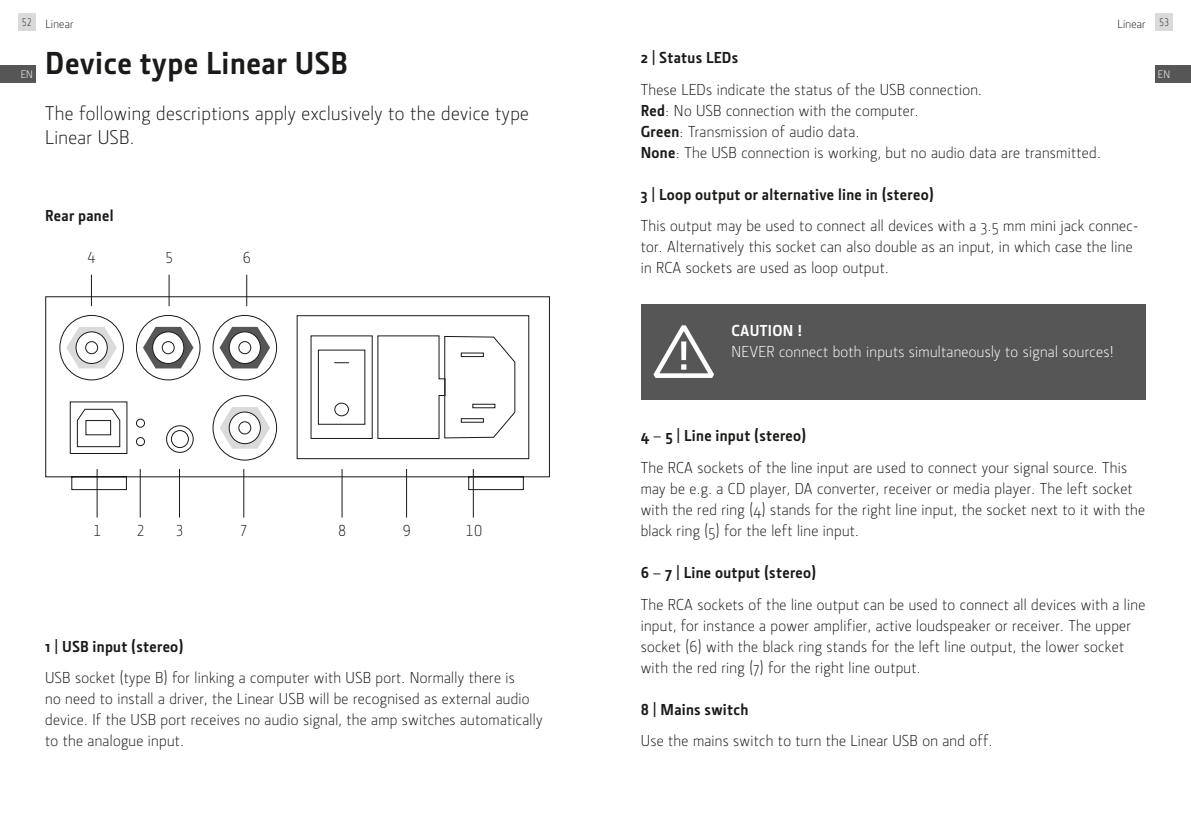
<style>
.page{position:relative;width:1191px;height:840px;background:#fff}
.page>*{position:absolute;margin:0;border:0;box-sizing:border-box;transform-origin:0 0}
.t1{font:700 32px "Section";letter-spacing:.02em;color:#1a1a18}
.t2{font:300 20px/24px "Section";letter-spacing:.02em;color:#1a1a18}
.t3{font:300 16px/21px "Section";letter-spacing:.02em;color:#1a1a18}
.t4{font:700 16px "Section";letter-spacing:.02em;color:#1a1a18}
.t5{font:300 16px "Section";letter-spacing:.02em;color:#fff}
.t6{font:16px "Section Light Caps";color:#1a1a18}
.t7{font:700 16px "Section";color:#fff}
.t8{font:300 12px "Section";letter-spacing:.02em;color:#1a1a18}
.t9{font:11px "Section Light Caps";color:#fff}
.s1{font-family:"Section Light Caps";font-weight:400;font-size:11px}
.s2{font-weight:700}
</style>
<div class="page">
<svg style="left:45px;top:295px;width:505px;height:195px"></svg>
<div style="left:59px;top:315px;width:65px;height:65px;border:1px solid #1a1a18;border-radius:50%"></div>
<svg style="left:66px;top:327px;width:51px;height:41px"></svg>
<div style="left:76px;top:331px;width:31px;height:32px;background:#fff;border-radius:50%"></div>
<div style="left:76px;top:331px;width:32px;height:33px;border:1px solid #1a1a18;border-radius:50%"></div>
<div style="left:85px;top:341px;width:13px;height:13px;border:1px solid #1a1a18;border-radius:50%"></div>
<div style="left:136px;top:315px;width:64px;height:65px;border:1px solid #1a1a18;border-radius:50%"></div>
<svg style="left:143px;top:327px;width:50px;height:41px"></svg>
<div style="left:153px;top:331px;width:31px;height:32px;background:#fff;border-radius:50%"></div>
<div style="left:152px;top:331px;width:32px;height:33px;border:1px solid #1a1a18;border-radius:50%"></div>
<div style="left:162px;top:341px;width:13px;height:13px;border:1px solid #1a1a18;border-radius:50%"></div>
<div style="left:212px;top:315px;width:65px;height:65px;border:1px solid #1a1a18;border-radius:50%"></div>
<svg style="left:219px;top:327px;width:51px;height:41px"></svg>
<div style="left:229px;top:331px;width:31px;height:32px;background:#fff;border-radius:50%"></div>
<div style="left:229px;top:331px;width:32px;height:33px;border:1px solid #1a1a18;border-radius:50%"></div>
<div style="left:238px;top:341px;width:13px;height:13px;border:1px solid #1a1a18;border-radius:50%"></div>
<div style="left:212px;top:395px;width:65px;height:65px;border:1px solid #1a1a18;border-radius:50%"></div>
<svg style="left:219px;top:407px;width:51px;height:41px"></svg>
<div style="left:229px;top:412px;width:31px;height:31px;background:#fff;border-radius:50%"></div>
<div style="left:229px;top:411px;width:32px;height:33px;border:1px solid #1a1a18;border-radius:50%"></div>
<div style="left:238px;top:421px;width:13px;height:13px;border:1px solid #1a1a18;border-radius:50%"></div>
<div style="left:297px;top:315px;width:232px;height:144px;border:1px solid #1a1a18"></div>
<svg style="left:377px;top:335px;width:139px;height:104px"></svg>
<div style="left:318px;top:349px;width:47px;height:75px;border:1px solid #1a1a18"></div>
<div style="left:334px;top:402px;width:15px;height:14px;border:1px solid #1a1a18;border-radius:50%"></div>
<svg style="left:334px;top:362px;width:15px;height:1px"></svg>
<div style="left:166px;top:425px;width:28px;height:27px;border:1px solid #1a1a18;border-radius:50%"></div>
<div style="left:171px;top:430px;width:18px;height:18px;border:1px solid #1a1a18;border-radius:50%"></div>
<div style="left:136px;top:418px;width:9px;height:9px;border:1px solid #1a1a18;border-radius:50%"></div>
<div style="left:136px;top:437px;width:9px;height:9px;border:1px solid #1a1a18;border-radius:50%"></div>
<svg style="left:76px;top:408px;width:45px;height:39px"></svg>
<div style="left:85px;top:420px;width:26px;height:15px;border:1px solid #1a1a18"></div>
<hr style="left:97px;top:468px;width:1px;height:49px;background:#1a1a18">
<hr style="left:91px;top:274px;width:1px;height:32px;background:#1a1a18">
<hr style="left:169px;top:274px;width:1px;height:32px;background:#1a1a18">
<hr style="left:246px;top:274px;width:1px;height:32px;background:#1a1a18">
<hr style="left:140px;top:468px;width:1px;height:49px;background:#1a1a18">
<hr style="left:179px;top:468px;width:1px;height:49px;background:#1a1a18">
<hr style="left:243px;top:468px;width:1px;height:49px;background:#1a1a18">
<hr style="left:342px;top:468px;width:1px;height:49px;background:#1a1a18">
<hr style="left:406px;top:468px;width:1px;height:49px;background:#1a1a18">
<hr style="left:473px;top:468px;width:1px;height:49px;background:#1a1a18">
<div style="left:641px;top:304px;width:504px;height:96px;background:#565656"></div>
<svg style="left:653px;top:325px;width:61px;height:53px"></svg>
<div style="left:18px;top:14px;width:17px;height:17px;background:#dadada"></div>
<div style="left:0;top:66px;width:35px;height:17px;background:#565656"></div>
<div style="left:1155px;top:14px;width:17px;height:17px;background:#dadada"></div>
<div style="left:1155px;top:66px;width:36px;height:17px;background:#565656"></div>
<p class="t8" style="left:22px;top:17px;width:53px"><span class="s1">52</span> Linear</p>
<p class="t9" style="left:21px;top:68px;width:14px">EN</p>
<h1 class="t1" style="left:45px;top:44px;width:304px">Device type Linear USB</h1>
<p class="t2" style="left:45px;top:101px;width:485px">The following descriptions apply exclusively to the device type<br>Linear USB.</p>
<p class="t4" style="left:45px;top:206px;width:70px">Rear panel</p>
<p class="t6" style="left:87px;top:248px;width:10px">4</p>
<p class="t6" style="left:165px;top:248px;width:10px">5</p>
<p class="t6" style="left:243px;top:248px;width:10px">6</p>
<p class="t6" style="left:93px;top:521px;width:10px">1</p>
<p class="t6" style="left:136px;top:521px;width:10px">2</p>
<p class="t6" style="left:175px;top:521px;width:10px">3</p>
<p class="t6" style="left:240px;top:521px;width:10px">7</p>
<p class="t6" style="left:338px;top:521px;width:10px">8</p>
<p class="t6" style="left:403px;top:521px;width:10px">9</p>
<p class="t6" style="left:465px;top:521px;width:18px">10</p>
<p class="t4" style="left:45px;top:636px;width:140px">1 | USB input (stereo)</p>
<p class="t3" style="left:45px;top:667px;width:499px">USB socket (type B) for linking a computer with USB port. Normally there is<br>no need to install a driver, the Linear USB will be recognised as external audio device. If the USB port receives no audio signal, the amp switches automatically to the analogue input.</p>
<p class="t8" style="left:1117px;top:17px;width:53px">Linear <span class="s1">53</span></p>
<p class="t4" style="left:640px;top:48px;width:99px">2 | Status LEDs</p>
<p class="t3" style="left:640px;top:79px;width:461px">These LEDs indicate the status of the USB connection.<br><span class="s2">Red</span>: No USB connection with the computer.<br><span class="s2">Green</span>: Transmission of audio data.<br><span class="s2">None</span>: The USB connection is working, but no audio data are transmitted.</p>
<p class="t4" style="left:640px;top:185px;width:295px">3 | Loop output or alternative line in (stereo)</p>
<p class="t3" style="left:640px;top:215px;width:499px">This output may be used to connect all devices with a 3.5 mm mini jack connec&shy;tor. Alternatively this socket can also double as an input, in which case the line in RCA sockets are used as loop output.</p>
<p class="t7" style="left:731px;top:321px;width:19px">Caution</p>
<p class="t7" style="left:797px;top:321px;width:7px">!</p>
<p class="t5" style="left:731px;top:343px;width:384px">NEVER connect both inputs simultaneously to signal sources!</p>
<p class="t9" style="left:1158px;top:68px;width:14px">EN</p>
<p class="t4" style="left:640px;top:426px;width:167px">4 – 5 | Line input (stereo)</p>
<p class="t3" style="left:640px;top:457px;width:506px">The RCA sockets of the line input are used to connect your signal source. This may be e.g. a CD player, DA converter, receiver or media player. The left socket with the red ring (4) stands for the right line input, the socket next to it with the black ring (5) for the left line input.</p>
<p class="t4" style="left:640px;top:563px;width:177px">6 – 7 | Line output (stereo)</p>
<p class="t3" style="left:640px;top:593px;width:506px">The RCA sockets of the line output can be used to connect all devices with a line input, for instance a power amplifier, active loudspeaker or receiver. The upper socket (6) with the black ring stands for the left line output, the lower socket with the red ring (7) for the right line output.</p>
<p class="t4" style="left:640px;top:699px;width:109px">8 | Mains switch</p>
<p class="t3" style="left:640px;top:730px;width:353px">Use the mains switch to turn the Linear USB on and off.</p>
</div>
